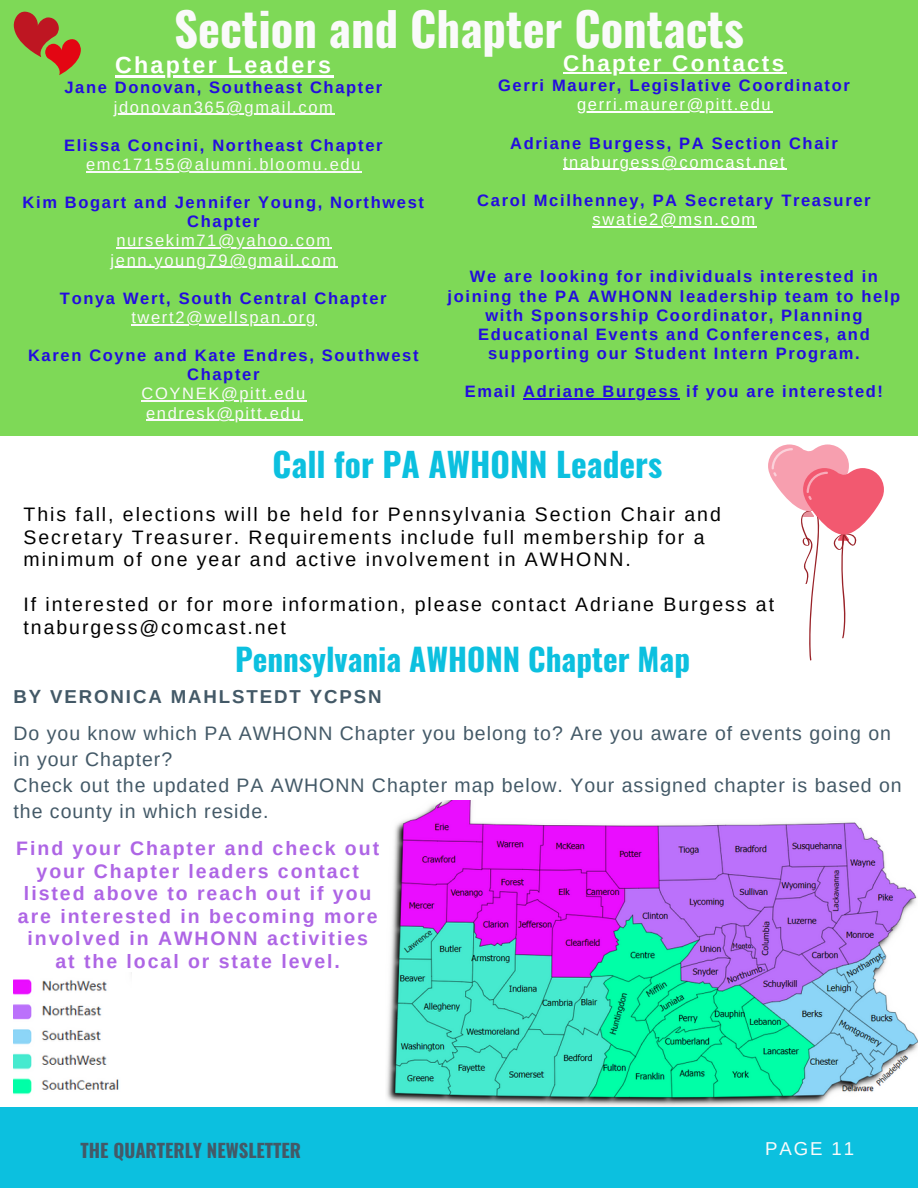
<style>
.page{position:relative;width:918px;height:1188px;background:#fff}
.page>*{position:absolute;margin:0;border:0;box-sizing:border-box;transform-origin:0 0}
.t1{font:700 46.65px "Oswald";color:#fafafa}
.t2{font:700 33.45px "Oswald";color:#0cc0df}
.t3{font:700 31.2px "Oswald";color:#0cc0df}
.t4{font:700 23.25px "Arimo";letter-spacing:.1em;color:#fff}
.t5{font:700 22.5px "Arimo";letter-spacing:.1em;color:#fff}
.t6{font:19.5px/22.5px "Arimo";letter-spacing:.1em;color:#000}
.t7{font:19.5px/25.8px "Arimo";letter-spacing:.05em;color:#435967}
.t8{font:700 19.5px/22.5px "Arimo";letter-spacing:.1em;color:#ae65e5;text-align:center}
.t9{font:700 18.75px "Arimo";letter-spacing:.1em;color:#435967}
.t10{font:700 18.75px "Oswald";color:#435967}
.t11{font:18.6px "Arimo";letter-spacing:.1em;color:#fafafa}
.t12{font:700 16.5px/19.2px "Arimo";letter-spacing:.1em;color:#230cdf;text-align:center}
.t13{font:16.5px/19.2px "Arimo";letter-spacing:.1em;color:#fafafa;text-align:center}
.t14{font:16.5px "Arimo";letter-spacing:.1em;color:#fff}
</style>
<div class="page">
<div style="left:0;top:0;width:918px;height:435px;background:#7ed957"></div>
<div style="left:0;top:1107px;width:918px;height:81px;background:#0cc0df"></div>
<img style="left:14px;top:972px;width:118px;height:123px">
<img style="left:386px;top:801px;width:532px;height:305px">
<svg style="left:14px;top:11px;width:67px;height:64px"></svg>
<svg style="left:768px;top:444px;width:116px;height:216px"></svg>
<hr style="left:115px;top:75px;width:218px;height:3px;background:#fff">
<hr style="left:114px;top:114px;width:221px;height:1px;background:#fafafa">
<hr style="left:86px;top:171px;width:276px;height:1px;background:#fafafa">
<hr style="left:116px;top:248px;width:216px;height:1px;background:#fafafa">
<hr style="left:111px;top:267px;width:227px;height:1px;background:#fafafa">
<hr style="left:131px;top:324px;width:186px;height:1px;background:#fafafa">
<hr style="left:141px;top:401px;width:166px;height:1px;background:#fafafa">
<hr style="left:146px;top:420px;width:156px;height:1px;background:#fafafa">
<hr style="left:563px;top:72px;width:223px;height:1px;background:#fff">
<hr style="left:577px;top:111px;width:195px;height:2px;background:#fff">
<hr style="left:563px;top:169px;width:224px;height:1px;background:#fff">
<hr style="left:593px;top:226px;width:164px;height:1px;background:#fff">
<hr style="left:523px;top:398px;width:157px;height:1px;background:#230cdf">
<h1 class="t1" style="left:174px;top:-7px;width:571px">Section and Chapter Contacts</h1>
<h3 class="t4" style="left:115px;top:52px;width:217px">Chapter Leaders</h3>
<p class="t12" style="left:64px;top:78px;width:319px">Jane Donovan, Southeast Chapter</p>
<p class="t13" style="left:114px;top:97px;width:221px">jdonovan365@gmail.com</p>
<p class="t12" style="left:64px;top:136px;width:320px">Elissa Concini, Northeast Chapter</p>
<p class="t13" style="left:86px;top:155px;width:276px">emc17155@alumni.bloomu.edu</p>
<p class="t12" style="left:23px;top:193px;width:403px">Kim Bogart and Jennifer Young, Northwest<br>Chapter</p>
<p class="t13" style="left:111px;top:231px;width:227px">nursekim71@yahoo.com jenn.young79@gmail.com</p>
<p class="t12" style="left:60px;top:289px;width:328px">Tonya Wert, South Central Chapter</p>
<p class="t13" style="left:131px;top:308px;width:185px">twert2@wellspan.org</p>
<p class="t12" style="left:28px;top:346px;width:392px">Karen Coyne and Kate Endres, Southwest<br>Chapter</p>
<p class="t13" style="left:141px;top:384px;width:165px;text-align:left">COYNEK@pitt.edu endresk@pitt.edu</p>
<h3 class="t5" style="left:563px;top:51px;width:223px">Chapter Contacts</h3>
<p class="t12" style="left:498px;top:76px;width:353px">Gerri Maurer, Legislative Coordinator</p>
<p class="t14" style="left:577px;top:95px;width:195px">gerri.maurer@pitt.edu</p>
<p class="t12" style="left:510px;top:133px;width:329px">Adriane Burgess, PA Section Chair</p>
<p class="t14" style="left:563px;top:153px;width:223px">tnaburgess@comcast.net</p>
<p class="t12" style="left:477px;top:191px;width:395px">Carol Mcilhenney, PA Secretary Treasurer</p>
<p class="t14" style="left:593px;top:210px;width:164px">swatie2@msn.com</p>
<p class="t12" style="left:448px;top:267px;width:454px">We are looking for individuals interested in joining the PA AWHONN leadership team to help with Sponsorship Coordinator, Planning Educational Events and Conferences, and supporting our Student Intern Program.</p>
<p class="t12" style="left:465px;top:382px;width:420px">Email Adriane Burgess if you are interested!</p>
<h2 class="t2" style="left:273px;top:438px;width:391px">Call for PA AWHONN Leaders</h2>
<p class="t6" style="left:24px;top:503px;width:699px">This fall, elections will be held for Pennsylvania Section Chair and<br>Secretary Treasurer. Requirements include full membership for a minimum of one year and active involvement in AWHONN.</p>
<p class="t6" style="left:24px;top:593px;width:752px">If interested or for more information, please contact Adriane Burgess at tnaburgess@comcast.net</p>
<h3 class="t3" style="left:235px;top:635px;width:457px">Pennsylvania AWHONN Chapter Map</h3>
<p class="t9" style="left:14px;top:686px;width:370px">BY VERONICA MAHLSTEDT YCPSN</p>
<p class="t7" style="left:14px;top:720px;width:890px">Do you know which PA AWHONN Chapter you belong to? Are you aware of events going on in your Chapter?<br>Check out the updated PA AWHONN Chapter map below. Your assigned chapter is based on the county in which reside.</p>
<p class="t8" style="left:16px;top:837px;width:364px">Find your Chapter and check out your Chapter leaders contact listed above to reach out if you are interested in becoming more involved in AWHONN activities at the local or state level.</p>
<p class="t10" style="left:81px;top:1136px;width:222px">THE QUARTERLY NEWSLETTER</p>
<p class="t11" style="left:765px;top:1138px;width:90px">PAGE 11</p>
</div>
